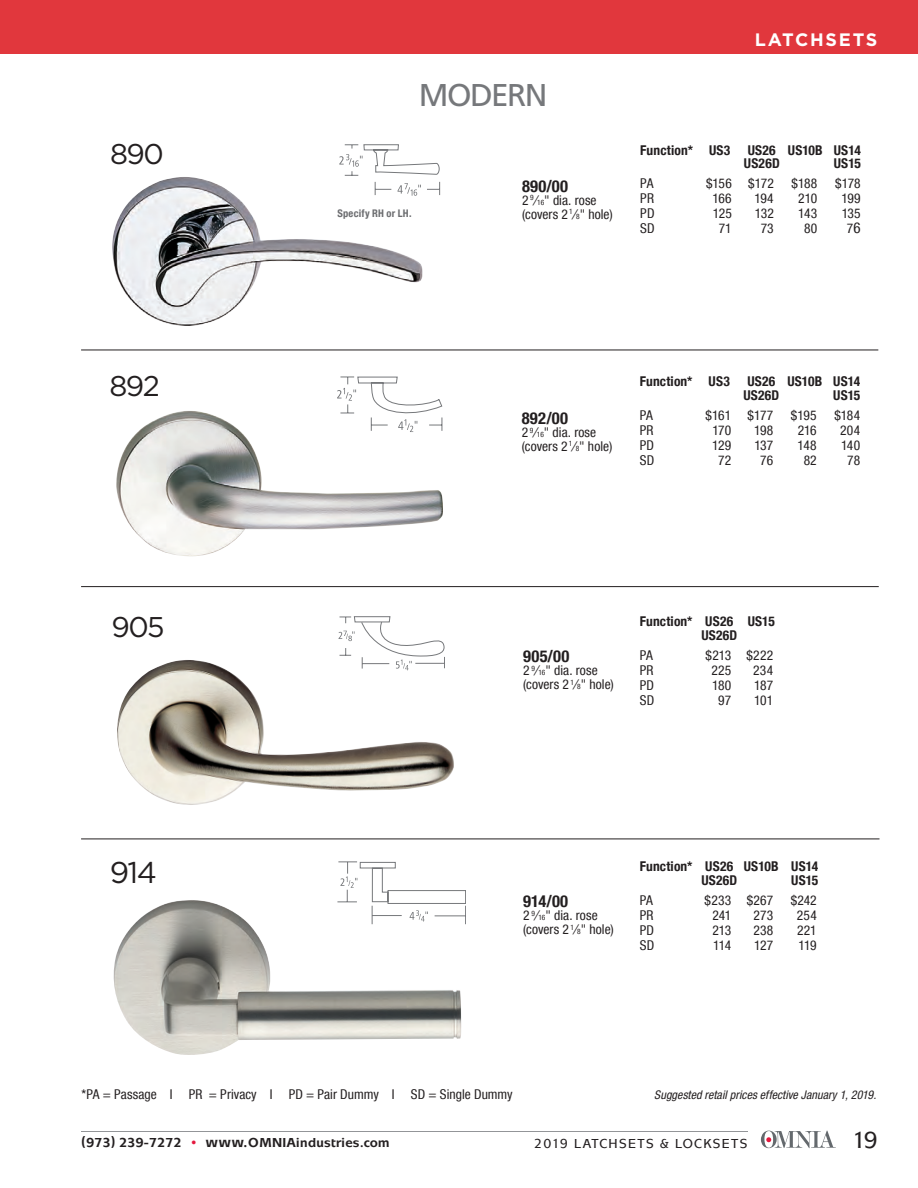
<style>
.page{position:relative;width:918px;height:1188px;background:#fff}
.page>*{position:absolute;margin:0;border:0;box-sizing:border-box;transform-origin:0 0}
.t1{font:31.5px "Frutiger";letter-spacing:-.05em;color:#76787b}
.t2{font:30px "Gotham HTF";color:#231f20}
.t3{font:28.5px "Gotham HTF";letter-spacing:-.055em;color:#231f20}
.t4{font:500 24px "Mixage ITC Std";color:#231f20}
.t5{font:700 18px "Gotham";letter-spacing:.1em;color:#fff}
.t6{font:700 condensed 16.5px "Helvetica Neue LT Com";letter-spacing:.02em;color:#231f20}
.t7{font:condensed 13.5px/13.5px "Helvetica Neue LT Com";letter-spacing:.005em;color:#231f20}
.t8{font:700 condensed 13.5px/13.5px "Helvetica Neue LT Com";letter-spacing:.015em;color:#231f20}
.t9{font:700 13.5px "Mixage ITC Std";letter-spacing:.025em;color:#231f20}
.t10{font:500 13.5px "Mixage ITC Std";letter-spacing:.1em;color:#231f20}
.t11{font:italic condensed 12px "Helvetica Neue LT Com";letter-spacing:.005em;color:#231f20}
.t12{font:700 condensed 10.5px "Helvetica Neue LT Com";letter-spacing:.02em;color:#6c6d70}
.s1{font-size:7.35px}
.s2{font-size:15px}
.s3{font-weight:400;color:#e4183e}
</style>
<div class="page">
<div style="left:0;top:0;width:918px;height:54px;background:#e1373d"></div>
<hr style="left:81px;top:1131px;width:667px;height:1px;background:#939598">
<svg style="left:761px;top:1131px;width:75px;height:17px"></svg>
<hr style="left:81px;top:350px;width:797px;height:1px;background:#231f20">
<hr style="left:81px;top:586px;width:798px;height:1px;background:#231f20">
<hr style="left:81px;top:839px;width:799px;height:1px;background:#231f20">
<img style="left:112px;top:177px;width:311px;height:149px">
<svg style="left:339px;top:144px;width:101px;height:52px"></svg>
<svg style="left:337px;top:377px;width:105px;height:34px"></svg>
<img style="left:116px;top:411px;width:327px;height:146px">
<svg style="left:339px;top:616px;width:106px;height:44px"></svg>
<img style="left:117px;top:660px;width:337px;height:145px">
<svg style="left:338px;top:862px;width:128px;height:62px"></svg>
<img style="left:113px;top:900px;width:348px;height:155px">
<h3 class="t5" style="left:755px;top:30px;width:124px">LATCHSETS</h3>
<h1 class="t1" style="left:419px;top:76px;width:130px">MODERN</h1>
<h3 class="t3" style="left:110px;top:138px;width:55px">890</h3>
<p class="t8" style="left:640px;top:143px;width:92px">Function* US3</p>
<p class="t8" style="left:744px;top:143px;width:118px">US26 US10B US14<br>US26D</p>
<p class="t8" style="left:834px;top:157px;width:29px">US15</p>
<p class="t12" style="left:338px;top:207px;width:76px">Specify RH or LH.</p>
<p class="t6" style="left:522px;top:176px;width:48px">890/00</p>
<p class="t7" style="left:522px;top:194px;width:92px">2 <sup>9</sup>⁄<span class="s1">16</span>" dia. rose (covers 2 <sup>1</sup>⁄<span class="s1">8</span>" hole)</p>
<p class="t7" style="left:640px;top:177px;width:15px">PA</p>
<p class="t7" style="left:706px;top:177px;width:69px">$156 $172</p>
<p class="t7" style="left:791px;top:177px;width:27px">$188</p>
<p class="t7" style="left:835px;top:177px;width:27px">$178</p>
<p class="t7" style="left:640px;top:192px;width:15px">PR</p>
<p class="t7" style="left:712px;top:192px;width:21px">166</p>
<p class="t7" style="left:754px;top:192px;width:21px">194</p>
<p class="t7" style="left:798px;top:192px;width:21px">210</p>
<p class="t7" style="left:841px;top:192px;width:21px">199</p>
<p class="t7" style="left:640px;top:207px;width:16px">PD</p>
<p class="t7" style="left:713px;top:207px;width:21px">125</p>
<p class="t7" style="left:755px;top:207px;width:20px">132</p>
<p class="t7" style="left:798px;top:207px;width:21px">143</p>
<p class="t7" style="left:842px;top:207px;width:21px">135</p>
<p class="t7" style="left:640px;top:222px;width:16px">SD</p>
<p class="t7" style="left:719px;top:222px;width:15px">71</p>
<p class="t7" style="left:761px;top:222px;width:15px">73</p>
<p class="t7" style="left:804px;top:222px;width:15px">80</p>
<p class="t7" style="left:847px;top:222px;width:15px">7<span class="s2">6</span></p>
<h3 class="t3" style="left:110px;top:370px;width:52px">892</h3>
<p class="t8" style="left:640px;top:375px;width:92px">Function* US3</p>
<p class="t8" style="left:743px;top:375px;width:118px">US26 US10B US14<br>US26D</p>
<p class="t8" style="left:833px;top:388px;width:29px">US15</p>
<p class="t6" style="left:522px;top:408px;width:48px">892/00</p>
<p class="t7" style="left:522px;top:425px;width:92px">2 <sup>9</sup> ⁄<span class="s1">16</span>" dia. rose (covers 2 <sup>1</sup>⁄<span class="s1">8</span>" hole)</p>
<p class="t7" style="left:640px;top:408px;width:15px">PA</p>
<p class="t7" style="left:706px;top:408px;width:69px">$161 $177</p>
<p class="t7" style="left:791px;top:408px;width:27px">$195</p>
<p class="t7" style="left:834px;top:408px;width:27px">$184</p>
<p class="t7" style="left:640px;top:423px;width:15px">PR</p>
<p class="t7" style="left:712px;top:423px;width:20px">170</p>
<p class="t7" style="left:754px;top:423px;width:21px">198</p>
<p class="t7" style="left:798px;top:423px;width:21px">216</p>
<p class="t7" style="left:840px;top:423px;width:22px">204</p>
<p class="t7" style="left:640px;top:438px;width:16px">PD</p>
<p class="t7" style="left:712px;top:438px;width:21px">129</p>
<p class="t7" style="left:754px;top:438px;width:20px">137</p>
<p class="t7" style="left:798px;top:438px;width:21px">148</p>
<p class="t7" style="left:841px;top:438px;width:21px">140</p>
<p class="t7" style="left:640px;top:453px;width:16px">SD</p>
<p class="t7" style="left:718px;top:453px;width:15px">72</p>
<p class="t7" style="left:760px;top:453px;width:15px">76</p>
<p class="t7" style="left:804px;top:453px;width:15px">82</p>
<p class="t7" style="left:847px;top:453px;width:15px">78</p>
<h3 class="t3" style="left:112px;top:611px;width:55px">905</h3>
<p class="t6" style="left:523px;top:646px;width:48px">905/00</p>
<p class="t7" style="left:523px;top:664px;width:92px">2 <sup>9</sup> ⁄<span class="s1">16</span>" dia. rose (covers 2 <sup>1</sup>⁄<span class="s1">8</span>" hole)</p>
<p class="t8" style="left:701px;top:615px;width:75px;text-indent:-62px">Function* US26 US15<br>US26D</p>
<p class="t7" style="left:640px;top:648px;width:15px">PA</p>
<p class="t7" style="left:706px;top:648px;width:69px">$213 $222</p>
<p class="t7" style="left:640px;top:663px;width:15px">PR</p>
<p class="t7" style="left:711px;top:663px;width:21px">225</p>
<p class="t7" style="left:753px;top:663px;width:21px">234</p>
<p class="t7" style="left:640px;top:678px;width:16px">PD</p>
<p class="t7" style="left:712px;top:678px;width:21px">180</p>
<p class="t7" style="left:754px;top:678px;width:21px">187</p>
<p class="t7" style="left:640px;top:693px;width:16px">SD</p>
<p class="t7" style="left:718px;top:693px;width:15px">97</p>
<p class="t7" style="left:754px;top:693px;width:21px">101</p>
<h2 class="t2" style="left:110px;top:856px;width:48px">914</h2>
<p class="t8" style="left:701px;top:860px;width:118px;text-indent:-62px">Function* US26 US10B US14<br>US26D</p>
<p class="t8" style="left:791px;top:873px;width:29px">US15</p>
<p class="t6" style="left:523px;top:891px;width:47px">914/00</p>
<p class="t7" style="left:523px;top:909px;width:92px">2 <sup>9</sup> ⁄<span class="s1">16</span>" dia. rose (covers 2 <sup>1</sup>⁄<span class="s1">8</span>" hole)</p>
<p class="t7" style="left:640px;top:893px;width:15px">PA</p>
<p class="t7" style="left:705px;top:893px;width:70px">$233 $267</p>
<p class="t7" style="left:791px;top:893px;width:28px">$242</p>
<p class="t7" style="left:640px;top:908px;width:15px">PR</p>
<p class="t7" style="left:712px;top:908px;width:20px">241</p>
<p class="t7" style="left:754px;top:908px;width:21px">273</p>
<p class="t7" style="left:797px;top:908px;width:21px">254</p>
<p class="t7" style="left:640px;top:923px;width:16px">PD</p>
<p class="t7" style="left:712px;top:923px;width:20px">213</p>
<p class="t7" style="left:753px;top:923px;width:21px">238</p>
<p class="t7" style="left:797px;top:923px;width:21px">221</p>
<p class="t7" style="left:640px;top:938px;width:16px">SD</p>
<p class="t7" style="left:713px;top:938px;width:20px">114</p>
<p class="t7" style="left:754px;top:938px;width:21px">127</p>
<p class="t7" style="left:799px;top:938px;width:20px">119</p>
<p class="t7" style="left:81px;top:1088px;width:433px">*PA = Passage I PR = Privacy I PD = Pair Dummy I SD = Single Dummy</p>
<p class="t11" style="left:654px;top:1088px;width:224px">Suggested retail prices effective January 1, 2019.</p>
<p class="t9" style="left:81px;top:1134px;width:310px">(973) 239-7272 <span class="s3">•</span> <span class="s2">www.</span>OMNIAindustries.com</p>
<p class="t10" style="left:534px;top:1135px;width:215px">2019 LATCHSETS &amp; LOCKSETS</p>
<h3 class="t4" style="left:852px;top:1126px;width:27px">19</h3>
</div>
